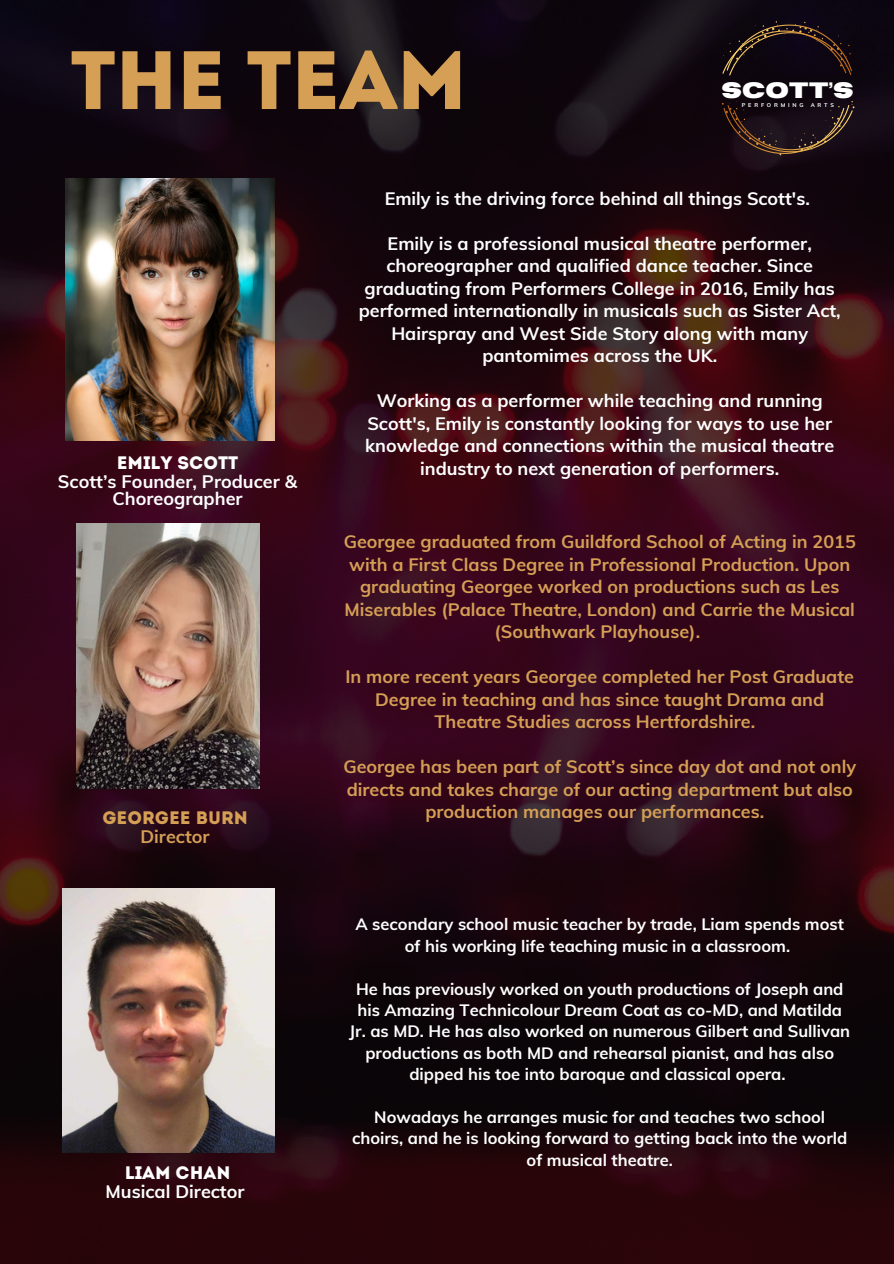
<style>
.page{position:relative;width:894px;height:1264px;background:#fff}
.page>*{position:absolute;margin:0;border:0;box-sizing:border-box;transform-origin:0 0}
.t1{font:82.5px "Intro";letter-spacing:-.015em;color:#d59f55}
.t2{font:700 22.2px "Horizon";color:#fff}
.t3{font:700 18px/22.5px "Muli";color:#fff;text-align:center}
.t4{font:700 18px/22.5px "Muli";color:#d59f55;text-align:center}
.t5{font:18px "Intro";color:#fff}
.t6{font:18px "Intro";color:#d59f55}
.t7{font:700 16.5px/21.3px "Muli";color:#fff;text-align:center}
.t8{font:700 5.55px "Muli";letter-spacing:.505em;color:#fff}
</style>
<div class="page">
<img style="left:0;top:0;width:893px;height:1263px">
<svg style="left:721px;top:21px;width:131px;height:55px;background:#1e1316"></svg>
<svg style="left:721px;top:101px;width:133px;height:54px;background:#271819"></svg>
<img style="left:65px;top:178px;width:209px;height:262px">
<img style="left:62px;top:888px;width:212px;height:264px">
<img style="left:76px;top:523px;width:184px;height:265px">
<p class="t1" style="left:70px;top:47px;width:399px">THE TEAM</p>
<p class="t2" style="left:721px;top:80px;width:134px">SCOTT’S</p>
<p class="t8" style="left:741px;top:101px;width:5px">P</p>
<p class="t8" style="left:748px;top:101px;width:17px">ERF</p>
<p class="t8" style="left:766px;top:101px;width:24px">ORMI</p>
<p class="t8" style="left:792px;top:101px;width:13px">N G</p>
<p class="t8" style="left:810px;top:101px;width:18px">ART</p>
<p class="t8" style="left:830px;top:101px;width:5px">S</p>
<h1 class="t5" style="left:117px;top:455px;width:123px">EMILY SCOTT</h1>
<p class="t3" style="left:58px;top:470px;width:241px">Scott’s Founder, Producer &amp;</p>
<p class="t3" style="left:112px;top:486px;width:132px">Choreographer</p>
<p class="t6" style="left:102px;top:810px;width:147px">GEORGEE BURN</p>
<p class="t4" style="left:140px;top:825px;width:71px">Director</p>
<p class="t5" style="left:125px;top:1165px;width:107px">LIAM CHAN</p>
<p class="t3" style="left:106px;top:1179px;width:140px">Musical Director</p>
<h2 class="t3" style="left:384px;top:187px;width:426px">Emily is the driving force behind all things Scott's.</h2>
<h2 class="t3" style="left:358px;top:232px;width:483px">Emily is a professional musical theatre performer, choreographer and qualified dance teacher. Since graduating from Performers College in 2016, Emily has performed internationally in musicals such as Sister Act, Hairspray and West Side Story along with many pantomimes across the UK.</h2>
<h2 class="t3" style="left:365px;top:389px;width:470px">Working as a performer while teaching and running Scott's, Emily is constantly looking for ways to use her knowledge and connections within the musical theatre industry to next generation of performers.</h2>
<p class="t4" style="left:343px;top:530px;width:513px">Georgee graduated from Guildford School of Acting in 2015 with a First Class Degree in Professional Production. Upon graduating Georgee worked on productions such as Les Miserables (Palace Theatre, London) and Carrie the Musical (Southwark Playhouse).</p>
<h2 class="t4" style="left:345px;top:665px;width:510px">In more recent years Georgee completed her Post Graduate<br>Degree in teaching and has since taught Drama and<br>Theatre Studies across Hertfordshire.</h2>
<h2 class="t4" style="left:343px;top:755px;width:514px">Georgee has been part of Scott’s since day dot and not only directs and takes charge of our acting department but also production manages our performances.</h2>
<p class="t7" style="left:355px;top:913px;width:490px">A secondary school music teacher by trade, Liam spends most of his working life teaching music in a classroom.</p>
<p class="t7" style="left:349px;top:977px;width:502px">He has previously worked on youth productions of Joseph and his Amazing Technicolour Dream Coat as co-MD, and Matilda Jr. as MD. He has also worked on numerous Gilbert and Sullivan productions as both MD and rehearsal pianist, and has also dipped his toe into baroque and classical opera.</p>
<p class="t7" style="left:352px;top:1105px;width:496px">Nowadays he arranges music for and teaches two school choirs, and he is looking forward to getting back into the world of musical theatre.</p>
</div>
